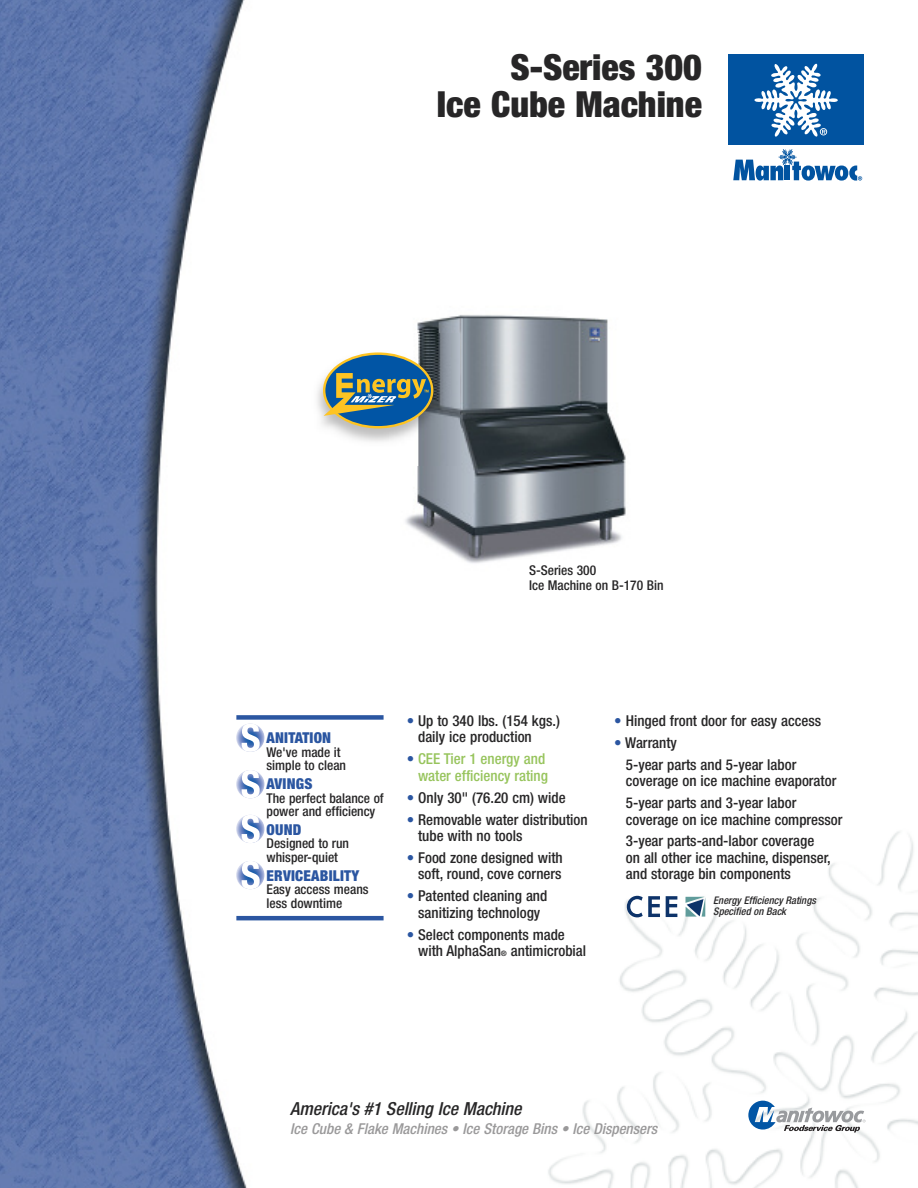
<style>
.page{position:relative;width:918px;height:1188px;background:#fff}
.page>*{position:absolute;margin:0;border:0;box-sizing:border-box;transform-origin:0 0}
.t1{font:900 condensed 36px/37.5px "Helvetica Neue";color:#272627;text-align:right}
.t2{font:italic 500 condensed 18px "Helvetica Neue";color:#272627}
.t3{font:500 condensed 15px/16.5px "Helvetica Neue";color:#272627}
.t4{font:italic 500 condensed 15px "Helvetica Neue";color:#9a999a}
.t5{font:500 condensed 15px/16.5px "Helvetica Neue";color:#97c45c;text-align:right}
.t6{font:900 condensed 15px "Helvetica Neue";letter-spacing:.015em;color:#2b56a1}
.t7{font:500 condensed 13.5px/13.5px "Helvetica Neue";color:#272627}
.t8{font:italic 500 condensed 10.5px/10.5px "Helvetica Neue";color:#272627}
.s1{color:#2b56a1}
.s2{font-size:7.5px}
</style>
<div class="page">
<img style="left:548px;top:831px;width:370px;height:357px">
<img style="left:0;top:0;width:269px;height:1188px">
<svg style="left:748px;top:1101px;width:118px;height:32px"></svg>
<svg style="left:733px;top:149px;width:129px;height:32px"></svg>
<div style="left:728px;top:54px;width:136px;height:90px;background:#0153a0"></div>
<svg style="left:754px;top:64px;width:84px;height:73px"></svg>
<svg style="left:236px;top:724px;width:29px;height:28px"></svg>
<svg style="left:242px;top:724px;width:18px;height:28px"></svg>
<svg style="left:236px;top:770px;width:29px;height:28px"></svg>
<svg style="left:242px;top:770px;width:18px;height:28px"></svg>
<svg style="left:236px;top:815px;width:29px;height:28px"></svg>
<svg style="left:242px;top:815px;width:18px;height:28px"></svg>
<svg style="left:236px;top:861px;width:29px;height:28px"></svg>
<svg style="left:242px;top:861px;width:18px;height:28px"></svg>
<div style="left:236px;top:715px;width:148px;height:5px;background:#2b56a1"></div>
<hr style="left:236px;top:916px;width:148px;height:4px;background:#2b56a1">
<img style="left:405px;top:315px;width:221px;height:248px">
<img style="left:317px;top:333px;width:142px;height:132px">
<div style="left:324px;top:354px;width:108px;height:73px;background:#0155a5;border-radius:50%"></div>
<div style="left:323px;top:352px;width:110px;height:76px;border:2px solid #fec422;border-radius:50%"></div>
<svg style="left:324px;top:373px;width:105px;height:43px"></svg>
<svg style="left:627px;top:896px;width:33px;height:21px"></svg>
<svg style="left:666px;top:896px;width:11px;height:21px"></svg>
<svg style="left:686px;top:897px;width:19px;height:20px"></svg>
<h1 class="t1" style="left:437px;top:51px;width:267px">S-Series 300<br>Ice Cube Machine</h1>
<p class="t7" style="left:529px;top:563px;width:136px;line-height:15px">S-Series 300<br>Ice Machine on B-170 Bin</p>
<p class="t6" style="left:267px;top:732px;width:66px">ANITATION</p>
<p class="t7" style="left:267px;top:746px;width:81px">We've made it simple to clean</p>
<p class="t6" style="left:267px;top:778px;width:47px">AVINGS</p>
<p class="t7" style="left:267px;top:792px;width:119px">The perfect balance of power and efficiency</p>
<p class="t6" style="left:267px;top:824px;width:36px">OUND</p>
<p class="t7" style="left:267px;top:838px;width:84px">Designed to run whisper-quiet</p>
<p class="t6" style="left:267px;top:870px;width:94px">ERVICEABILITY</p>
<p class="t7" style="left:267px;top:884px;width:104px">Easy access means less downtime</p>
<p class="t3" style="left:418px;top:714px;width:143px;text-indent:-11px"><span class="s1">•</span> Up to 340 lbs. (154 kgs.) daily ice production</p>
<p class="t5" style="left:407px;top:752px;width:143px"><span class="s1">•</span> CEE Tier 1 energy and water efficiency rating</p>
<p class="t3" style="left:407px;top:790px;width:161px"><span class="s1">•</span> Only 30" (76.20 cm) wide</p>
<p class="t3" style="left:418px;top:812px;width:171px;text-indent:-11px"><span class="s1">•</span> Removable water distribution tube with no tools</p>
<p class="t3" style="left:407px;top:851px;width:158px;text-align:right"><span class="s1">•</span> Food zone designed with soft, round, cove corners</p>
<p class="t3" style="left:407px;top:889px;width:142px;text-align:center"><span class="s1">•</span> Patented cleaning and sanitizing technology</p>
<p class="t3" style="left:418px;top:927px;width:169px;text-indent:-11px"><span class="s1">•</span> Select components made with AlphaSan<span class="s2">®</span> antimicrobial</p>
<p class="t3" style="left:614px;top:714px;width:209px"><span class="s1">•</span> Hinged front door for easy access</p>
<p class="t3" style="left:626px;top:733px;width:172px;line-height:21.9px;text-indent:-12px"><span class="s1">•</span> Warranty<br>5-year parts and 5-year labor</p>
<p class="t3" style="left:626px;top:771px;width:212px;line-height:21.9px">coverage on ice machine evaporator<br>5-year parts and 3-year labor</p>
<p class="t3" style="left:626px;top:810px;width:218px;line-height:21.9px">coverage on ice machine compressor<br>3-year parts-and-labor coverage</p>
<p class="t3" style="left:626px;top:851px;width:206px">on all other ice machine, dispenser, and storage bin components</p>
<p class="t8" style="left:713px;top:896px;width:104px">Energy Efficiency Ratings<br>Specified on Back</p>
<p class="t2" style="left:290px;top:1102px;width:233px">America's #1 Selling Ice Machine</p>
<p class="t4" style="left:290px;top:1124px;width:369px">Ice Cube &amp; Flake Machines • Ice Storage Bins • Ice Dispensers</p>
</div>
